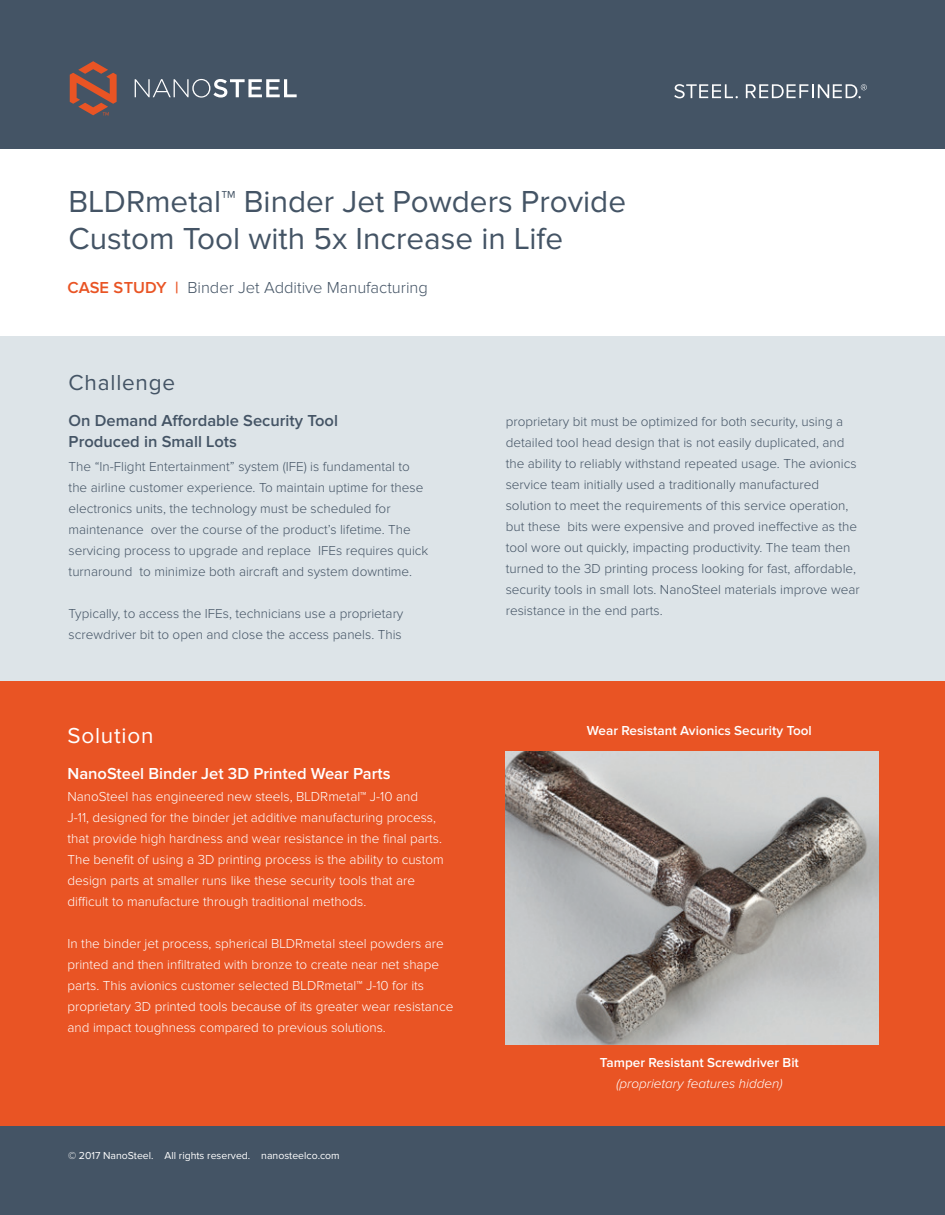
<style>
.page{position:relative;width:945px;height:1215px;background:#fff}
.page>*{position:absolute;margin:0;border:0;box-sizing:border-box;transform-origin:0 0}
.t1{font:31.5px/37.8px "Proxima Nova";color:#445465}
.t2{font:22.5px "Proxima Nova";letter-spacing:.035em;color:#445465}
.t3{font:22.5px "Proxima Nova";letter-spacing:.035em;color:#fff}
.t4{font:600 16.5px/21px "Proxima Nova";color:#445465}
.t5{font:300 16.5px "Proxima Nova";color:#445465}
.t6{font:600 16.5px "Proxima Nova";color:#fff}
.t7{font:300 13.5px/21px "Proxima Nova";color:#445465}
.t8{font:300 13.5px/21px "Proxima Nova";color:#fff}
.t9{font:600 13.5px "Proxima Nova";color:#fff}
.t10{font:italic 300 13.5px "Proxima Nova";color:#fff}
.t11{font:10.5px "Proxima Nova";color:#fff}
.s1{font-weight:600;color:#e95424}
</style>
<div class="page">
<div style="left:0;top:337px;width:945px;height:344px;background:#dde4e8"></div>
<div style="left:0;top:681px;width:945px;height:445px;background:#e95424"></div>
<div style="left:0;top:1126px;width:945px;height:88px;background:#445465"></div>
<div style="left:0;top:0;width:945px;height:149px;background:#445465"></div>
<svg style="left:674px;top:84px;width:64px;height:14px"></svg>
<svg style="left:746px;top:84px;width:121px;height:14px"></svg>
<svg style="left:135px;top:79px;width:162px;height:19px"></svg>
<svg style="left:70px;top:61px;width:47px;height:55px"></svg>
<img style="left:506px;top:751px;width:372px;height:294px">
<p class="t1" style="left:69px;top:183px;width:559px">BLDRmetal™ Binder Jet Powders Provide<br>Custom Tool with 5x Increase in Life</p>
<p class="t5" style="left:68px;top:280px;width:362px"><span class="s1">CASE STUDY |</span> Binder Jet Additive Manufacturing</p>
<p class="t2" style="left:69px;top:372px;width:108px">Challenge</p>
<p class="t4" style="left:69px;top:411px;width:271px">On Demand Affordable Security Tool<br>Produced in Small Lots</p>
<p class="t7" style="left:69px;top:456px;width:361px">The “In-Flight Entertainment” system (IFE) is fundamental to the airline customer experience. To maintain uptime for these electronics units, the technology must be scheduled for maintenance over the course of the product’s lifetime. The servicing process to upgrade and replace IFEs requires quick turnaround to minimize both aircraft and system downtime.</p>
<p class="t7" style="left:69px;top:603px;width:336px">Typically, to access the IFEs, technicians use a proprietary screwdriver bit to open and close the access panels. This</p>
<p class="t3" style="left:68px;top:725px;width:87px">Solution</p>
<p class="t6" style="left:68px;top:766px;width:324px">NanoSteel Binder Jet 3D Printed Wear Parts</p>
<p class="t8" style="left:68px;top:787px;width:378px">NanoSteel has engineered new steels, BLDRmetal™ J-10 and<br>J-11, designed for the binder jet additive manufacturing process, that provide high hardness and wear resistance in the final parts.<br>The benefit of using a 3D printing process is the ability to custom design parts at smaller runs like these security tools that are difficult to manufacture through traditional methods.</p>
<p class="t8" style="left:68px;top:934px;width:388px">In the binder jet process, spherical BLDRmetal steel powders are printed and then infiltrated with bronze to create near net shape parts. This avionics customer selected BLDRmetal™ J-10 for its proprietary 3D printed tools because of its greater wear resistance and impact toughness compared to previous solutions.</p>
<p class="t11" style="left:68px;top:1151px;width:273px">© 2017 NanoSteel. All rights reserved. nanosteelco.com</p>
<p class="t7" style="left:506px;top:412px;width:355px">proprietary bit must be optimized for both security, using a detailed tool head design that is not easily duplicated, and the ability to reliably withstand repeated usage. The avionics service team initially used a traditionally manufactured solution to meet the requirements of this service operation, but these bits were expensive and proved ineffective as the tool wore out quickly, impacting productivity. The team then turned to the 3D printing process looking for fast, affordable, security tools in small lots. NanoSteel materials improve wear resistance in the end parts.</p>
<p class="t9" style="left:587px;top:725px;width:226px">Wear Resistant Avionics Security Tool</p>
<p class="t9" style="left:600px;top:1056px;width:200px">Tamper Resistant Screwdriver Bit</p>
<p class="t10" style="left:616px;top:1077px;width:168px">(proprietary features hidden)</p>
</div>
